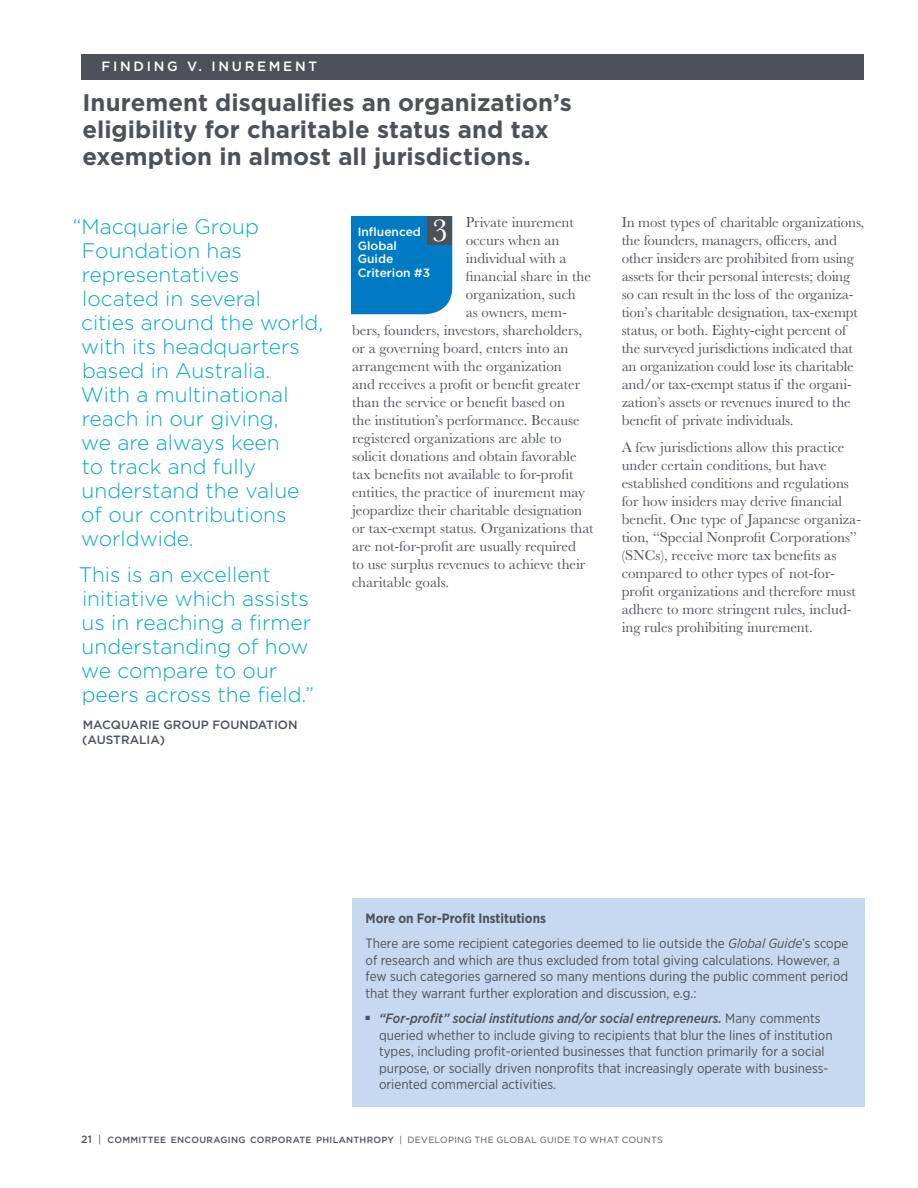
<style>
.page{position:relative;width:918px;height:1188px;background:#fff}
.page>*{position:absolute;margin:0;border:0;box-sizing:border-box;transform-origin:0 0}
.t1{font:33px "Baskerville";color:#fff}
.t2{font:700 24px/27px "Gotham";color:#4d525a}
.t3{font:300 21px/24px "Gotham";color:#00a8cb}
.t4{font:15px/18px "Baskerville";color:#4d525a}
.t5{font:13.5px/16.5px "Gotham Narrow";color:#4d525a}
.t6{font:500 13.5px "Gotham";letter-spacing:.2em;color:#fff}
.t7{font:500 12px/15px "Gotham";color:#4d525a}
.t8{font:500 12px/13.5px "Gotham";color:#fff}
.t9{font:500 9px "Gotham";letter-spacing:.035em;color:#4d525a}
.t10{font:9px "Gotham";letter-spacing:.035em;color:#4d525a}
.s1{font-weight:700}
.s2{font-style:italic}
.s3{font-weight:500;font-style:italic}
.s4{font-size:10.5px}
.s5{font-weight:400;font-size:10.5px}
</style>
<div class="page">
<div style="left:81px;top:54px;width:783px;height:26px;background:#4d525a"></div>
<div style="left:352px;top:899px;width:512px;height:208px;background:#c7d9f0"></div>
<div style="left:351px;top:216px;width:101px;height:98px;background:#007bc3"></div>
<div style="left:427px;top:216px;width:25px;height:29px;background:#4d525a"></div>
<p class="t6" style="left:102px;top:59px;width:217px">FIND ING V. I NURE ME NT</p>
<h2 class="t2" style="left:82px;top:89px;width:491px">I nurement disqualifies an organization’s eligibility for charitable status and tax exemption in almost all jurisdictions.</h2>
<p class="t3" style="left:81px;top:214px;width:244px;text-indent:-8px">“Macquarie Group<br>Foundation has representatives<br>located in several<br>cities around the world, with its headquarters based in Australia.<br>With a multinational reach in our giving,<br>we are always keen<br>to track and fully understand the value of our contributions worldwide.</p>
<h3 class="t3" style="left:79px;top:562px;width:237px">This is an excellent initiative which assists us in reaching a firmer understanding of how we compare to our peers across the field.”</h3>
<p class="t7" style="left:82px;top:717px;width:217px">MACQUARIE GROUP FOUNDATION (AUSTRALIA)</p>
<p class="t4" style="left:466px;top:213px;width:110px">Private inurement</p>
<p class="t4" style="left:466px;top:231px;width:95px">occurs when an</p>
<p class="t4" style="left:466px;top:249px;width:102px">individual with a</p>
<p class="t4" style="left:466px;top:267px;width:127px">financial share in the</p>
<p class="t4" style="left:466px;top:285px;width:112px">organization, such</p>
<p class="t4" style="left:466px;top:303px;width:102px">as owners, mem-</p>
<p class="t4" style="left:352px;top:321px;width:232px">bers, founders, investors, shareholders,</p>
<p class="t4" style="left:352px;top:339px;width:218px">or a governing board, enters into an</p>
<p class="t4" style="left:352px;top:357px;width:211px">arrangement with the organization</p>
<p class="t4" style="left:352px;top:375px;width:230px">and receives a profit or benefit greater</p>
<p class="t4" style="left:352px;top:393px;width:215px">than the service or benefit based on</p>
<p class="t4" style="left:352px;top:411px;width:229px">the institution’s performance. Because</p>
<p class="t4" style="left:352px;top:429px;width:211px">registered organizations are able to</p>
<p class="t4" style="left:352px;top:447px;width:226px">solicit donations and obtain favorable</p>
<p class="t4" style="left:352px;top:465px;width:223px">tax benefits not available to for-profit</p>
<p class="t4" style="left:352px;top:483px;width:235px">entities, the practice of inurement may</p>
<p class="t4" style="left:352px;top:501px;width:232px">jeopardize their charitable designation</p>
<p class="t4" style="left:352px;top:519px;width:243px">or tax-exempt status. Organizations that</p>
<p class="t4" style="left:352px;top:537px;width:225px">are not-for-profit are usually required</p>
<p class="t4" style="left:352px;top:555px;width:235px">to use surplus revenues to achieve their</p>
<p class="t4" style="left:352px;top:573px;width:99px">charitable goals.</p>
<p class="t8" style="left:358px;top:225px;width:74px">I NFLUENCED<br>GLOBAL<br>GUIDE<br>CRITERION #3</p>
<h1 class="t1" style="left:432px;top:211px;width:18px">3</h1>
<p class="t4" style="left:622px;top:213px;width:244px">In most types of charitable organizations, the founders, managers, officers, and other insiders are prohibited from using assets for their personal interests; doing so can result in the loss of the organiza&shy;tion’s charitable designation, tax-exempt status, or both. Eighty-eight percent of the surveyed jurisdictions indicated that an organization could lose its charitable and/or tax-exempt status if the organi&shy;zation’s assets or revenues inured to the benefit of private individuals.</p>
<p class="t4" style="left:622px;top:438px;width:241px">A few jurisdictions allow this practice under certain conditions, but have established conditions and regulations for how insiders may derive financial benefit. One type of Japanese organiza&shy;tion, “Special Nonprofit Corporations” (SNCs), receive more tax benefits as compared to other types of not-for&shy;profit organizations and therefore must adhere to more stringent rules, includ&shy;ing rules prohibiting inurement.</p>
<p class="t5" style="left:366px;top:905px;width:484px;line-height:25.5px"><span class="s1">More on For-Profit Institutions<br></span>There are some recipient categories deemed to lie outside the <span class="s2">Global Guide</span>’s scope</p>
<p class="t5" style="left:366px;top:952px;width:484px">of research and which are thus excluded from total giving calculations. However, a few such categories garnered so many mentions during the public comment period that they warrant further exploration and discussion, e.g.:</p>
<p class="t5" style="left:379px;top:1010px;width:455px;text-indent:-14px">■ <span class="s3">“For-profit” social institutions and/or social entrepreneurs.</span> Many comments queried whether to include giving to recipients that blur the lines of institution types, including profit-oriented businesses that function primarily for a social purpose, or socially driven nonprofits that increasingly operate with business&shy;oriented commercial activities.</p>
<p class="t9" style="left:81px;top:1134px;width:80px"><span class="s4">21</span> <span class="s5">|</span> COMMITTEE</p>
<p class="t9" style="left:171px;top:1134px;width:218px">ENCOURAGING CORPORATE PHILANTHROPY</p>
<p class="t10" style="left:399px;top:1135px;width:265px">| DEVELOPING THE GLOBAL GUIDE TO WHAT COUNTS</p>
</div>
